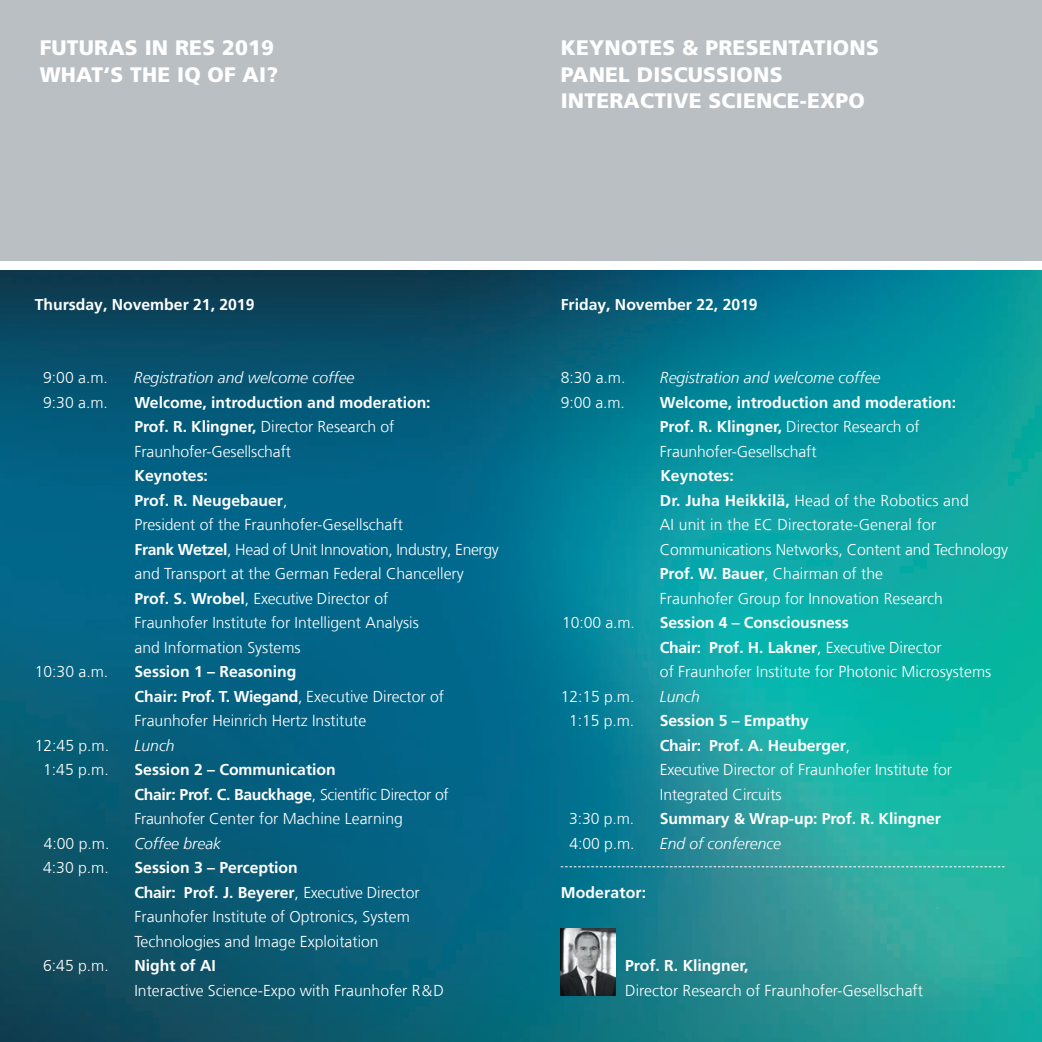
<style>
.page{position:relative;width:1042px;height:1042px;background:#fff}
.page>*{position:absolute;margin:0;border:0;box-sizing:border-box;transform-origin:0 0}
.t1{font:900 21px/26.2px "Frutiger LT Com";letter-spacing:.01em;color:#fff}
.t2{font:300 15.75px/24.5px "Frutiger LT Com";color:#fff}
.t3{font:700 15.75px/24.5px "Frutiger LT Com";color:#fff}
.t4{font:italic 300 15.75px "Frutiger LT Com";color:#fff}
.s1{font-weight:300}
.s2{font-weight:700}
</style>
<div class="page">
<img style="left:0;top:271px;width:1042px;height:771px">
<svg style="left:561px;top:866px;width:443px;height:1px"></svg>
<div style="left:0;top:0;width:1042px;height:260px;background:#babfc3"></div>
<img style="left:561px;top:928px;width:54px;height:67px">
<h1 class="t1" style="left:40px;top:35px;width:240px">FUTURAS IN RES 2019<br>WHAT‘S THE IQ OF AI?</h1>
<h1 class="t1" style="left:561px;top:35px;width:320px">KEYNOTES &amp; PRESENTATIONS<br>PANEL DISCUSSIONS<br>INTERACTIVE SCIENCE-EXPO</h1>
<p class="t3" style="left:35px;top:292px;width:221px">Thursday, November 21, 2019</p>
<p class="t2" style="left:43px;top:365px;width:66px">9:00 a.m.</p>
<p class="t4" style="left:134px;top:368px;width:222px">Registration and welcome coffee</p>
<p class="t2" style="left:43px;top:390px;width:66px">9:30 a.m.</p>
<p class="t3" style="left:134px;top:390px;width:298px">Welcome, introduction and moderation:<br>Prof. R. Klingner, <span class="s1">Director Research of<br>Fraunhofer-Gesellschaft</span></p>
<p class="t2" style="left:134px;top:463px;width:366px"><span class="s2">Keynotes:<br>Prof. R. Neugebauer</span>,<br>President of the Fraunhofer-Gesellschaft<br><span class="s2">Frank Wetzel</span>, Head of Unit Innovation, Industry, Energy and Transport at the German Federal Chancellery <span class="s2">Prof. S. Wrobel</span>, Executive Director of<br>Fraunhofer Institute for Intelligent Analysis<br>and Information Systems</p>
<p class="t2" style="left:35px;top:659px;width:75px">10:30 a.m.</p>
<p class="t2" style="left:134px;top:659px;width:311px"><span class="s2">Session 1 – Reasoning<br>Chair: Prof. T. Wiegand</span>, Executive Director of<br>Fraunhofer Heinrich Hertz Institute</p>
<p class="t2" style="left:35px;top:733px;width:76px">12:45 p.m.</p>
<p class="t4" style="left:134px;top:736px;width:42px">Lunch</p>
<p class="t2" style="left:43px;top:757px;width:67px">1:45 p.m.</p>
<p class="t2" style="left:134px;top:757px;width:316px"><span class="s2">Session 2 – Communication<br>Chair: Prof. C. Bauckhage</span>, Scientific Director of<br>Fraunhofer Center for Machine Learning</p>
<p class="t2" style="left:44px;top:831px;width:67px">4:00 p.m.</p>
<p class="t4" style="left:134px;top:834px;width:88px">Coffee break</p>
<p class="t2" style="left:43px;top:855px;width:67px">4:30 p.m.</p>
<p class="t2" style="left:134px;top:855px;width:287px"><span class="s2">Session 3 – Perception<br>Chair: Prof. J. Beyerer</span>, Executive Director Fraunhofer Institute of Optronics, System Technologies and Image Exploitation</p>
<p class="t2" style="left:43px;top:954px;width:67px">6:45 p.m.</p>
<p class="t3" style="left:134px;top:953px;width:83px">Night of AI</p>
<p class="t2" style="left:134px;top:978px;width:311px">Interactive Science-Expo with Fraunhofer R &amp; D</p>
<p class="t3" style="left:561px;top:292px;width:198px">Friday, November 22, 2019</p>
<p class="t2" style="left:561px;top:365px;width:66px">8:30 a.m.</p>
<p class="t4" style="left:660px;top:368px;width:222px">Registration and welcome coffee</p>
<p class="t2" style="left:561px;top:390px;width:66px">9:00 a.m.</p>
<p class="t3" style="left:660px;top:390px;width:298px">Welcome, introduction and moderation:<br>Prof. R. Klingner, <span class="s1">Director Research of<br>Fraunhofer-Gesellschaft</span></p>
<p class="t2" style="left:660px;top:463px;width:350px"><span class="s2">Keynotes:<br>Dr. Juha Heikkilä,</span> Head of the Robotics and<br>AI unit in the EC Directorate-General for Communications Networks, Content and Technology <span class="s2">Prof. W. Bauer</span>, Chairman of the<br>Fraunhofer Group for Innovation Research</p>
<p class="t2" style="left:562px;top:610px;width:74px">10:00 a.m.</p>
<p class="t2" style="left:660px;top:610px;width:333px"><span class="s2">Session 4 – Consciousness<br>Chair: Prof. H. Lakner</span>, Executive Director<br>of Fraunhofer Institute for Photonic Microsystems</p>
<p class="t2" style="left:561px;top:684px;width:75px">12:15 p.m.</p>
<p class="t4" style="left:660px;top:687px;width:41px">Lunch</p>
<p class="t2" style="left:569px;top:708px;width:67px">1:15 p.m.</p>
<p class="t2" style="left:660px;top:708px;width:294px"><span class="s2">Session 5 – Empathy<br>Chair: Prof. A. Heuberger</span>,<br>Executive Director of Fraunhofer Institute for<br>Integrated Circuits</p>
<p class="t2" style="left:569px;top:806px;width:67px">3:30 p.m.</p>
<p class="t3" style="left:660px;top:806px;width:283px">Summary &amp; Wrap-up: Prof. R. Klingner</p>
<p class="t2" style="left:569px;top:831px;width:67px">4:00 p.m.</p>
<p class="t4" style="left:660px;top:834px;width:123px">End of conference</p>
<p class="t3" style="left:561px;top:880px;width:87px">Moderator:</p>
<p class="t3" style="left:625px;top:953px;width:125px">Prof. R. Klingner,</p>
<p class="t2" style="left:625px;top:978px;width:299px">Director Research of Fraunhofer-Gesellschaft</p>
</div>
